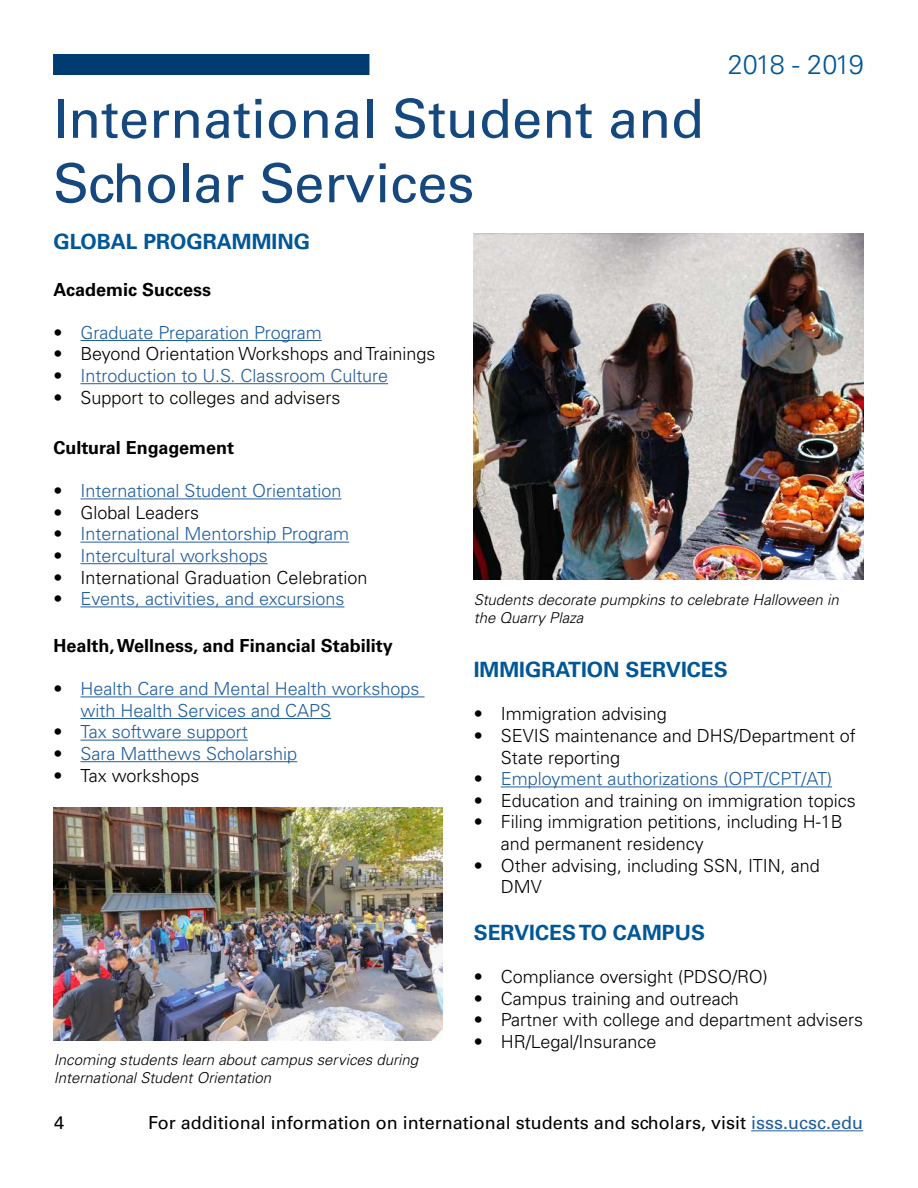
<style>
.page{position:relative;width:918px;height:1188px;background:#fff}
.page>*{position:absolute;margin:0;border:0;box-sizing:border-box;transform-origin:0 0}
.t1{font:54px/64.5px "Univers LT Std";color:#14487e}
.t2{font:300 27px "Univers LT Std";letter-spacing:-.04em;color:#005798}
.t3{font:700 21px "Univers LT Std";color:#005798}
.t4{font:300 18px/21.6px "Univers LT Std";color:#000}
.t5{font:300 18px/21.6px "Univers LT Std";color:#215e9e}
.t6{font:18px "Univers LT Std";color:#000}
.t7{font:700 18px "Univers LT Std";color:#000}
.t8{font:italic 300 15px/18px "Univers LT Std";color:#000}
.s1{color:#000}
.s2{color:#215e9e}
</style>
<div class="page">
<div style="left:53px;top:54px;width:316px;height:21px;background:#003b71"></div>
<hr style="left:751px;top:1130px;width:112px;height:1px;background:#215e9e">
<hr style="left:80px;top:340px;width:242px;height:1px;background:#215e9e">
<hr style="left:80px;top:383px;width:308px;height:1px;background:#215e9e">
<hr style="left:80px;top:498px;width:261px;height:1px;background:#215e9e">
<hr style="left:80px;top:542px;width:269px;height:1px;background:#215e9e">
<hr style="left:80px;top:563px;width:188px;height:1px;background:#215e9e">
<hr style="left:80px;top:606px;width:264px;height:1px;background:#215e9e">
<hr style="left:80px;top:696px;width:345px;height:1px;background:#215e9e">
<hr style="left:80px;top:718px;width:251px;height:1px;background:#215e9e">
<hr style="left:80px;top:740px;width:168px;height:1px;background:#215e9e">
<hr style="left:80px;top:761px;width:217px;height:1px;background:#215e9e">
<hr style="left:501px;top:786px;width:331px;height:1px;background:#215e9e">
<img style="left:53px;top:808px;width:390px;height:233px">
<img style="left:474px;top:234px;width:390px;height:346px">
<h1 class="t1" style="left:53px;top:87px;width:653px">International Student and<br>Scholar Services</h1>
<h2 class="t2" style="left:728px;top:48px;width:138px">2018 - 2019</h2>
<p class="t3" style="left:53px;top:229px;width:258px">GLOBAL PROGRAMMING</p>
<p class="t7" style="left:53px;top:279px;width:159px">Academic Success</p>
<p class="t5" style="left:53px;top:322px;width:270px"><span class="s1">•</span> Graduate Preparation Program</p>
<p class="t4" style="left:53px;top:343px;width:384px">• Beyond Orientation Workshops and Trainings</p>
<p class="t5" style="left:53px;top:365px;width:336px"><span class="s1">•</span> Introduction to U.S. Classroom Culture</p>
<p class="t4" style="left:53px;top:386px;width:289px">• Support to colleges and advisers</p>
<p class="t7" style="left:53px;top:437px;width:182px">Cultural Engagement</p>
<p class="t5" style="left:53px;top:480px;width:289px"><span class="s1">•</span> International Student Orientation</p>
<p class="t4" style="left:53px;top:502px;width:147px">• Global Leaders</p>
<p class="t5" style="left:53px;top:523px;width:297px"><span class="s1">•</span> International Mentorship Program</p>
<p class="t5" style="left:53px;top:545px;width:216px"><span class="s1">•</span> Intercultural workshops</p>
<p class="t4" style="left:53px;top:566px;width:316px">• International Graduation Celebration</p>
<p class="t5" style="left:53px;top:588px;width:292px"><span class="s1">•</span> Events, activities, and excursions</p>
<p class="t7" style="left:53px;top:635px;width:341px">Health, Wellness, and Financial Stability</p>
<p class="t5" style="left:80px;top:678px;width:341px;text-indent:-27px"><span class="s1">•</span> Health Care and Mental Health workshops with Health Services and CAPS</p>
<p class="t5" style="left:53px;top:721px;width:196px"><span class="s1">•</span> Tax software support</p>
<p class="t5" style="left:53px;top:743px;width:245px"><span class="s1">•</span> Sara Matthews Scholarship</p>
<p class="t4" style="left:53px;top:764px;width:147px">• Tax workshops</p>
<p class="t8" style="left:54px;top:1051px;width:366px">Incoming students learn about campus services during<br>International Student Orientation</p>
<p class="t8" style="left:474px;top:591px;width:366px">Students decorate pumpkins to celebrate Halloween in the Quarry Plaza</p>
<p class="t3" style="left:474px;top:657px;width:255px">IMMIGRATION SERVICES</p>
<p class="t4" style="left:474px;top:703px;width:195px">• Immigration advising</p>
<p class="t4" style="left:501px;top:725px;width:357px;text-indent:-27px">• SEVIS maintenance and DHS/Department of<br>State reporting</p>
<p class="t5" style="left:474px;top:768px;width:360px"><span class="s1">•</span> Employment authorizations (OPT/CPT/AT)</p>
<p class="t4" style="left:474px;top:790px;width:384px">• Education and training on immigration topics</p>
<p class="t4" style="left:501px;top:811px;width:344px;text-indent:-27px">• Filing immigration petitions, including H-1B and permanent residency</p>
<p class="t4" style="left:501px;top:854px;width:321px;text-indent:-27px">• Other advising, including SSN, ITIN, and<br>DMV</p>
<p class="t3" style="left:474px;top:920px;width:233px">SERVICES TO CAMPUS</p>
<p class="t4" style="left:474px;top:966px;width:295px">• Compliance oversight (PDSO/RO)</p>
<p class="t4" style="left:474px;top:988px;width:267px">• Campus training and outreach</p>
<p class="t4" style="left:474px;top:1009px;width:391px">• Partner with college and department advisers</p>
<p class="t4" style="left:474px;top:1031px;width:184px">• HR/Legal/Insurance</p>
<p class="t6" style="left:54px;top:1112px;width:12px">4</p>
<p class="t6" style="left:148px;top:1112px;width:717px">For additional information on international students and scholars, visit <span class="s2">isss.ucsc.edu</span></p>
</div>
